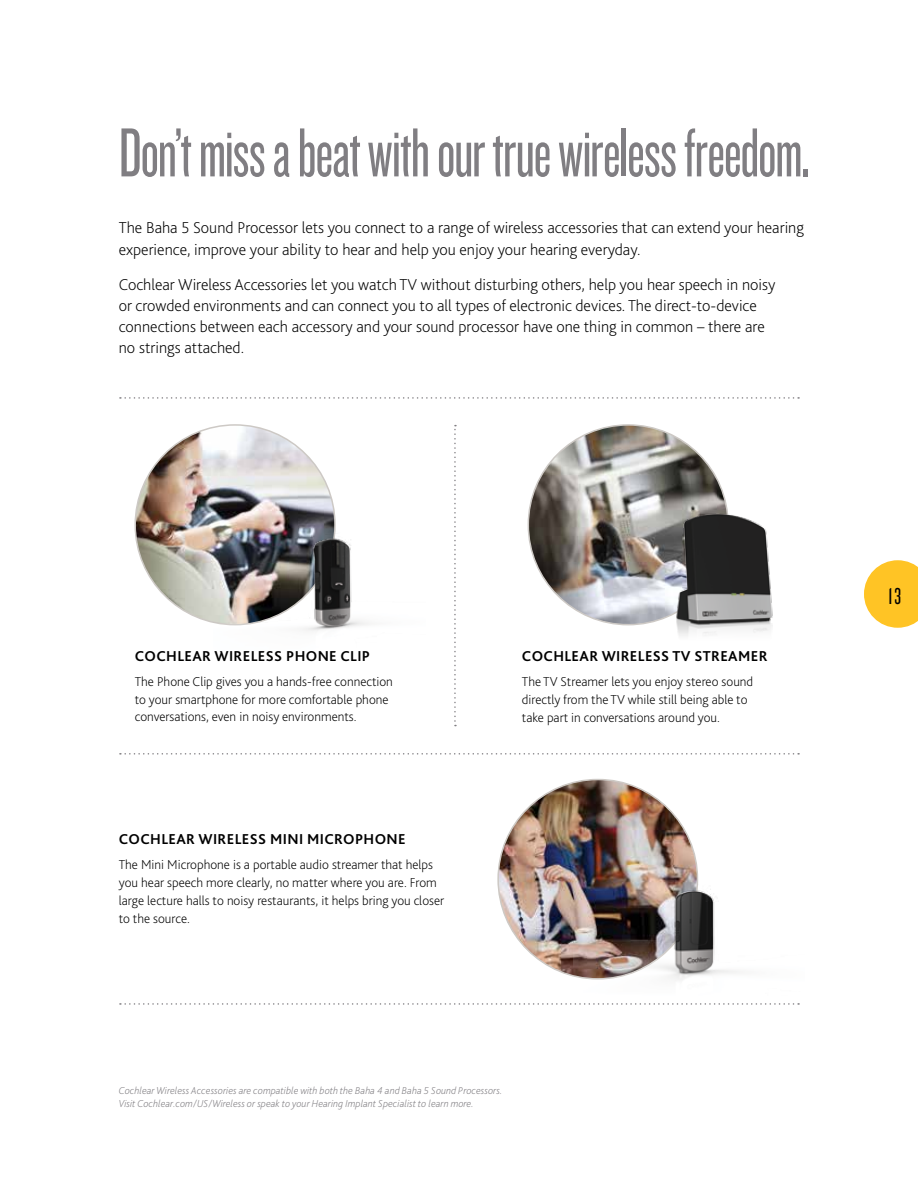
<style>
.page{position:relative;width:918px;height:1188px;background:#fff}
.page>*{position:absolute;margin:0;border:0;box-sizing:border-box;transform-origin:0 0}
.t1{font:72px "Knockout 27 Junior Bantamwt";letter-spacing:-.02em;color:#807e82}
.t2{font:24px "Knockout 27 Junior Bantamwt";color:#000}
.t3{font:200 16.5px/21px "Bliss Pro";color:#000}
.t4{font:700 15px "Bliss Pro";letter-spacing:.025em;color:#000}
.t5{font:200 13.5px/18px "Bliss Pro";color:#000}
.t6{font:italic 200 10.5px/13.5px "Bliss Pro";letter-spacing:.005em;color:#807e82}
</style>
<div class="page">
<img style="left:498px;top:780px;width:199px;height:199px;border-radius:100px">
<img style="left:573px;top:867px;width:166px;height:114px">
<img style="left:135px;top:425px;width:200px;height:200px;border-radius:100px">
<img style="left:214px;top:523px;width:155px;height:108px">
<svg style="left:120px;top:1003px;width:679px;height:2px"></svg>
<svg style="left:120px;top:397px;width:679px;height:2px"></svg>
<img style="left:528px;top:425px;width:200px;height:200px;border-radius:100px">
<img style="left:611px;top:490px;width:162px;height:146px">
<svg style="left:454px;top:425px;width:2px;height:301px"></svg>
<svg style="left:120px;top:753px;width:679px;height:2px"></svg>
<svg style="left:864px;top:560px;width:54px;height:68px"></svg>
<h1 class="t1" style="left:119px;top:111px;width:693px">Don’t miss a beat with our true wireless freedom.</h1>
<p class="t3" style="left:119px;top:216px;width:687px;line-height:22.5px">The Baha 5 Sound Processor lets you connect to a range of wireless accessories that can extend your hearing experience, improve your ability to hear and help you enjoy your hearing everyday.</p>
<p class="t3" style="left:119px;top:273px;width:658px">Cochlear Wireless Accessories let you watch TV without disturbing others, help you hear speech in noisy or crowded environments and can connect you to all types of electronic devices. The direct-to-device connections between each accessory and your sound processor have one thing in common – there are no strings attached.</p>
<p class="t4" style="left:135px;top:646px;width:237px">COCHLEAR WIRELESS PHONE CLIP</p>
<p class="t5" style="left:135px;top:672px;width:260px">The Phone Clip gives you a hands-free connection to your smartphone for more comfortable phone conversations, even in noisy environments.</p>
<p class="t4" style="left:119px;top:830px;width:288px">COCHLEAR WIRELESS MINI MICROPHONE</p>
<p class="t5" style="left:119px;top:855px;width:327px">The Mini Microphone is a portable audio streamer that helps you hear speech more clearly, no matter where you are. From large lecture halls to noisy restaurants, it helps bring you closer to the source.</p>
<p class="t4" style="left:522px;top:647px;width:247px">COCHLEAR WIRELESS TV STREAMER</p>
<p class="t5" style="left:522px;top:672px;width:233px">The TV Streamer lets you enjoy stereo sound directly from the TV while still being able to take part in conversations around you.</p>
<p class="t6" style="left:119px;top:1083px;width:385px">Cochlear Wireless Accessories are compatible with both the Baha 4 and Baha 5 Sound Processors.<br>Visit Cochlear.com/US/Wireless or speak to your Hearing Implant Specialist to learn more.</p>
<h2 class="t2" style="left:889px;top:582px;width:14px">13</h2>
</div>
